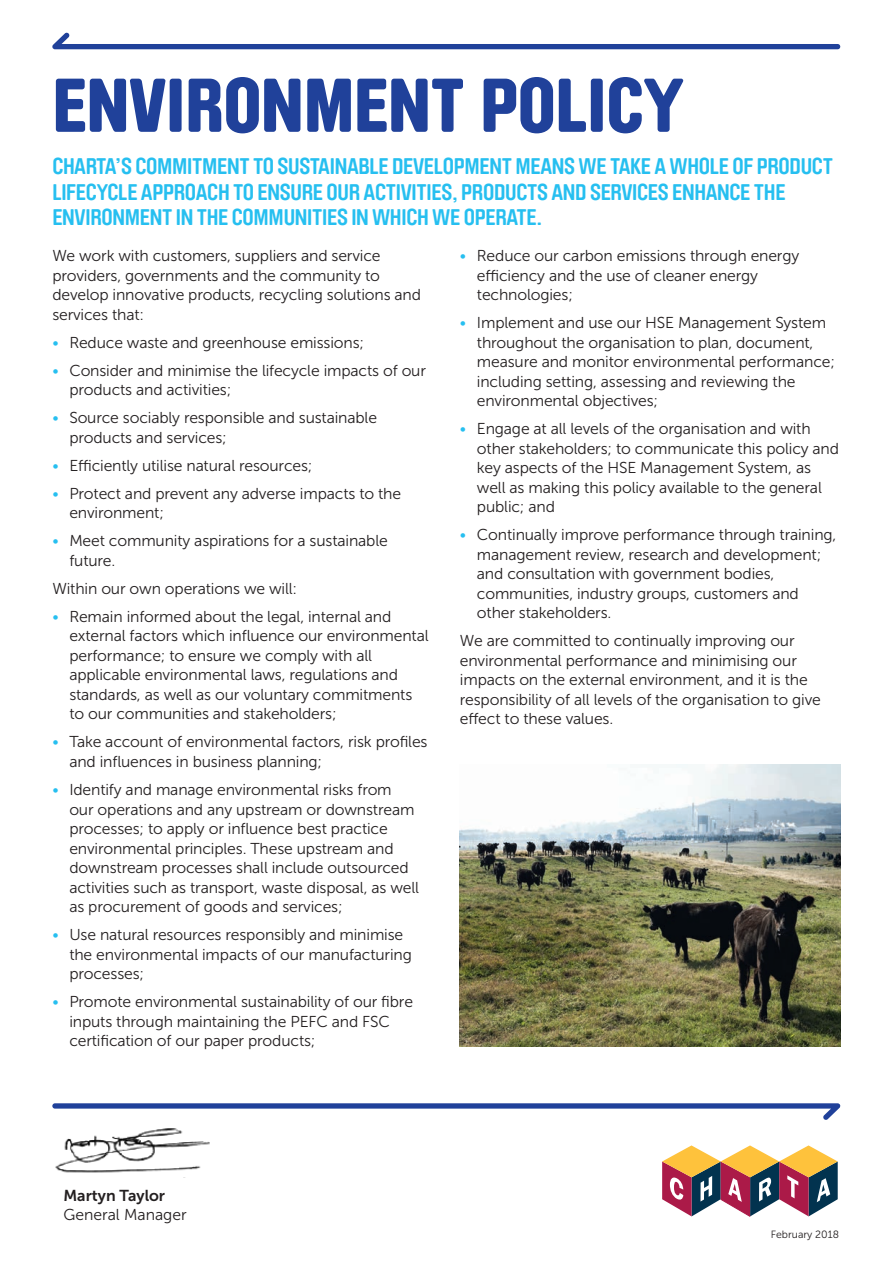
<style>
.page{position:relative;width:893px;height:1263px;background:#fff}
.page>*{position:absolute;margin:0;border:0;box-sizing:border-box;transform-origin:0 0}
.t1{font:900 75px "Brauer Neue";color:#20419a}
.t2{font:700 22.5px/25.5px "Brauer Neue";letter-spacing:-.015em;color:#26bff0}
.t3{font:15.75px/19.5px "Museo Sans 300";letter-spacing:-.01em;color:#231f20}
.t4{font:15.75px "Museo Sans 700";color:#231f20}
.t5{font:10.5px "Museo Sans 300";color:#231f20}
.s1{color:#26bff0}
</style>
<div class="page">
<img style="left:460px;top:764px;width:380px;height:283px">
<img style="left:55px;top:1128px;width:155px;height:50px">
<svg style="left:52px;top:33px;width:788px;height:16px"></svg>
<svg style="left:52px;top:1103px;width:788px;height:17px"></svg>
<svg style="left:662px;top:1145px;width:176px;height:71px"></svg>
<h1 class="t1" style="left:52px;top:62px;width:633px">ENVIRONMENT POLICY</h1>
<h2 class="t2" style="left:52px;top:154px;width:782px">CHARTA’S COMMITMENT TO SUSTAINABLE DEVELOPMENT MEANS WE TAKE A WHOLE OF PRODUCT<br>LIFECYCLE APPROACH TO ENSURE OUR ACTIVITIES, PRODUCTS AND SERVICES ENHANCE THE<br>ENVIRONMENT IN THE COMMUNITIES IN WHICH WE OPERATE.</h2>
<p class="t3" style="left:52px;top:246px;width:370px">We work with customers, suppliers and service providers, governments and the community to develop innovative products, recycling solutions and services that:</p>
<p class="t3" style="left:52px;top:333px;width:313px"><span class="s1">•</span> Reduce waste and greenhouse emissions;</p>
<p class="t3" style="left:69px;top:361px;width:358px;text-indent:-17px"><span class="s1">•</span> Consider and minimise the lifecycle impacts of our products and activities;</p>
<p class="t3" style="left:69px;top:408px;width:309px;text-indent:-17px"><span class="s1">•</span> Source sociably responsible and sustainable products and services;</p>
<p class="t3" style="left:52px;top:456px;width:262px"><span class="s1">•</span> Efficiently utilise natural resources;</p>
<p class="t3" style="left:69px;top:484px;width:333px;text-indent:-17px"><span class="s1">•</span> Protect and prevent any adverse impacts to the environment;</p>
<p class="t3" style="left:69px;top:531px;width:320px;text-indent:-17px"><span class="s1">•</span> Meet community aspirations for a sustainable future.</p>
<p class="t3" style="left:52px;top:579px;width:246px">Within our own operations we will:</p>
<p class="t3" style="left:69px;top:607px;width:361px;text-indent:-17px"><span class="s1">•</span> Remain informed about the legal, internal and external factors which influence our environmental performance; to ensure we comply with all applicable environmental laws, regulations and standards, as well as our voluntary commitments to our communities and stakeholders;</p>
<p class="t3" style="left:69px;top:732px;width:360px;text-indent:-17px"><span class="s1">•</span> Take account of environmental factors, risk profiles and influences in business planning;</p>
<p class="t3" style="left:69px;top:780px;width:351px;text-indent:-17px"><span class="s1">•</span> Identify and manage environmental risks from our operations and any upstream or downstream processes; to apply or influence best practice environmental principles. These upstream and downstream processes shall include outsourced activities such as transport, waste disposal, as well as procurement of goods and services;</p>
<p class="t3" style="left:69px;top:925px;width:344px;text-indent:-17px"><span class="s1">•</span> Use natural resources responsibly and minimise the environmental impacts of our manufacturing processes;</p>
<p class="t3" style="left:69px;top:992px;width:345px;text-indent:-17px"><span class="s1">•</span> Promote environmental sustainability of our fibre inputs through maintaining the PEFC and FSC certification of our paper products;</p>
<p class="t3" style="left:477px;top:246px;width:324px;text-indent:-17px"><span class="s1">•</span> Reduce our carbon emissions through energy efficiency and the use of cleaner energy technologies;</p>
<p class="t3" style="left:477px;top:313px;width:360px;text-indent:-17px"><span class="s1">•</span> Implement and use our HSE Management System throughout the organisation to plan, document, measure and monitor environmental performance; including setting, assessing and reviewing the environmental objectives;</p>
<p class="t3" style="left:477px;top:419px;width:364px;text-indent:-17px"><span class="s1">•</span> Engage at all levels of the organisation and with other stakeholders; to communicate this policy and key aspects of the HSE Management System, as well as making this policy available to the general public; and</p>
<p class="t3" style="left:477px;top:525px;width:361px;text-indent:-17px"><span class="s1">•</span> Continually improve performance through training, management review, research and development; and consultation with government bodies, communities, industry groups, customers and other stakeholders.</p>
<p class="t3" style="left:460px;top:631px;width:362px">We are committed to continually improving our environmental performance and minimising our impacts on the external environment, and it is the responsibility of all levels of the organisation to give effect to these values.</p>
<p class="t4" style="left:63px;top:1187px;width:103px">Martyn Taylor</p>
<p class="t3" style="left:63px;top:1205px;width:125px">General Manager</p>
<p class="t5" style="left:771px;top:1229px;width:70px">February 2018</p>
</div>
